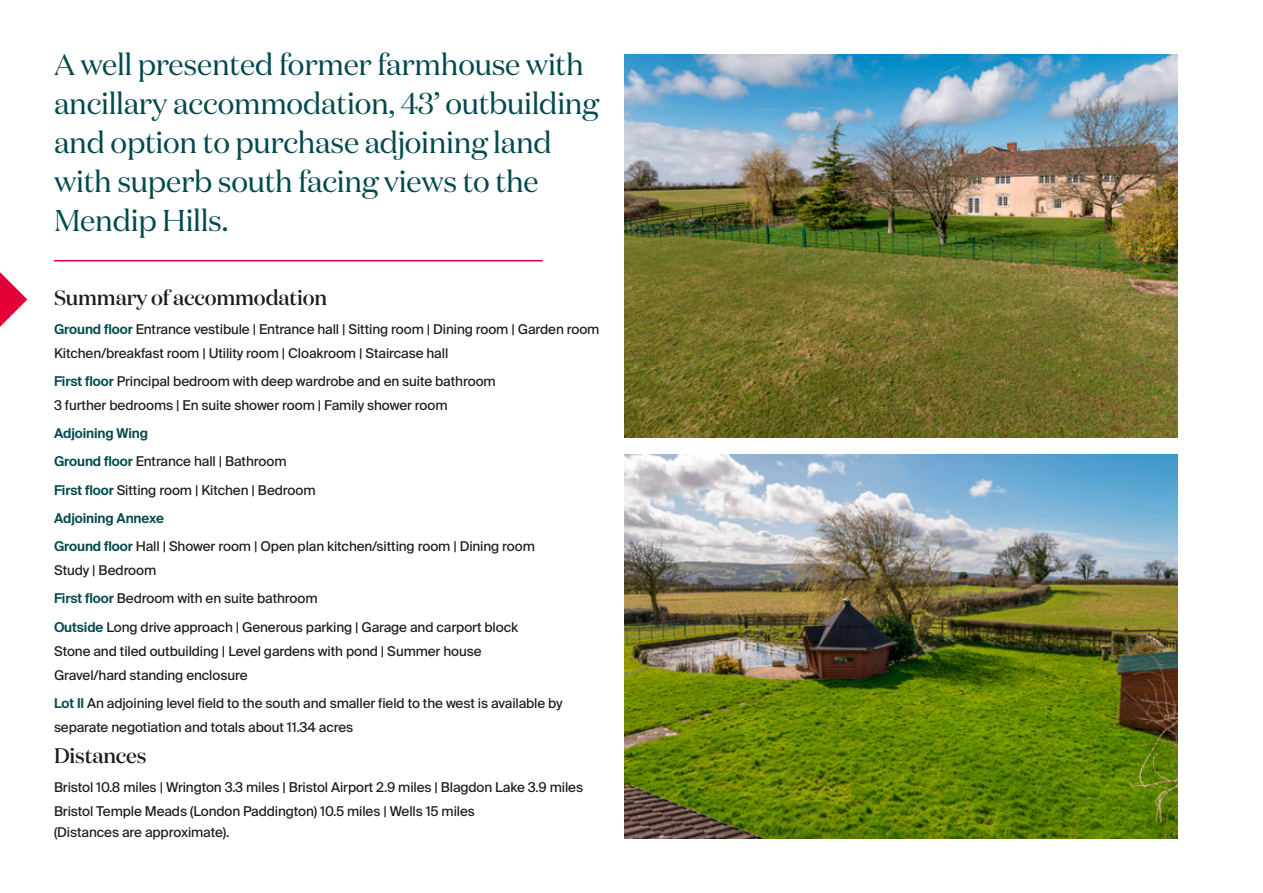
<style>
.page{position:relative;width:1263px;height:893px;background:#fff}
.page>*{position:absolute;margin:0;border:0;box-sizing:border-box;transform-origin:0 0}
.t1{font:30px/39px "Domaine Display";letter-spacing:-.01em;color:#00494d}
.t2{font:500 21px "Domaine Display";letter-spacing:-.01em;color:#1d1d1b}
.t3{font:13.5px/28.2px "Suisse Intl";letter-spacing:-.01em;color:#1d1d1b}
.s1{font-weight:600;color:#00494d}
</style>
<div class="page">
<img style="left:625px;top:54px;width:553px;height:383px">
<img style="left:624px;top:455px;width:554px;height:384px">
<svg style="left:0;top:272px;width:27px;height:55px"></svg>
<hr style="left:54px;top:260px;width:489px;height:1px;background:#e40138">
<h1 class="t1" style="left:54px;top:45px;width:546px">A well presented former farmhouse with ancillary accommodation, 43’ outbuilding and option to purchase adjoining land with superb south facing views to the Mendip Hills.</h1>
<h2 class="t2" style="left:54px;top:283px;width:275px">Summary of accommodation</h2>
<p class="t3" style="left:54px;top:317px;width:547px;line-height:24px"><span class="s1">Ground floor</span> Entrance vestibule | Entrance hall | Sitting room | Dining room | Garden room<br>Kitchen/breakfast room | Utility room | Cloakroom | Staircase hall</p>
<p class="t3" style="left:54px;top:369px;width:443px;line-height:24px"><span class="s1">First floor</span> Principal bedroom with deep wardrobe and en suite bathroom<br>3 further bedrooms | En suite shower room | Family shower room</p>
<p class="t3" style="left:54px;top:419px;width:482px"><span class="s1">Adjoining Wing<br>Ground floor</span> Entrance hall | Bathroom<br><span class="s1">First floor</span> Sitting room | Kitchen | Bedroom<br><span class="s1">Adjoining Annexe<br>Ground floor</span> Hall | Shower room | Open plan kitchen/sitting room | Dining room</p>
<p class="t3" style="left:54px;top:556px;width:466px">Study | Bedroom<br><span class="s1">First floor</span> Bedroom with en suite bathroom<br><span class="s1">Outside</span> Long drive approach | Generous parking | Garage and carport block</p>
<p class="t3" style="left:54px;top:639px;width:429px;line-height:24px">Stone and tiled outbuilding | Level gardens with pond | Summer house<br>Gravel/hard standing enclosure</p>
<p class="t3" style="left:54px;top:691px;width:510px;line-height:24px"><span class="s1">Lot II</span> An adjoining level field to the south and smaller field to the west is available by separate negotiation and totals about 11.34 acres</p>
<h2 class="t2" style="left:54px;top:741px;width:94px">Distances</h2>
<p class="t3" style="left:54px;top:775px;width:531px;line-height:24px">Bristol 10.8 miles | Wrington 3.3 miles | Bristol Airport 2.9 miles | Blagdon Lake 3.9 miles<br>Bristol Temple Meads (London Paddington) 10.5 miles | Wells 15 miles</p>
<p class="t3" style="left:54px;top:818px;width:177px">(Distances are approximate).</p>
</div>
